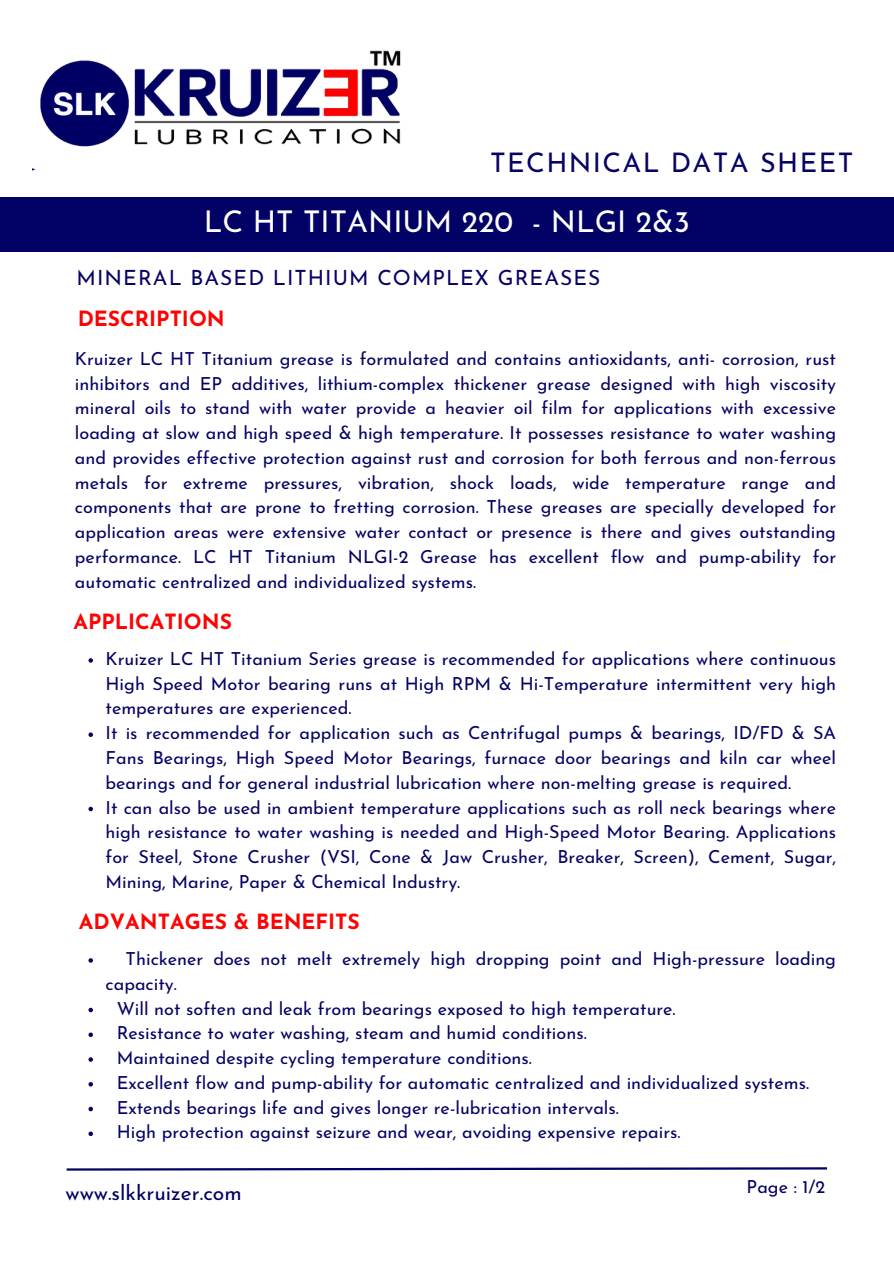
<style>
.page{position:relative;width:894px;height:1264px;background:#fff}
.page>*{position:absolute;margin:0;border:0;box-sizing:border-box;transform-origin:0 0}
.t1{font:30px "Josefin Sans";color:#fff}
.t2{font:27px "Josefin Sans";letter-spacing:.05em;color:#050364}
.t3{font:700 21px "Josefin Sans";color:#fd0303}
.t4{font:21px "Josefin Sans";letter-spacing:.05em;color:#050364}
.t5{font:21px "Josefin Sans";color:#020165}
.t6{font:18px/24.8px "Josefin Sans";color:#050364;text-align:justify}
</style>
<div class="page">
<div style="left:0;top:198px;width:893px;height:54px;background:#020165"></div>
<img style="left:33px;top:50px;width:368px;height:121px">
<svg style="left:88px;top:658px;width:5px;height:4px"></svg>
<svg style="left:88px;top:732px;width:5px;height:5px"></svg>
<svg style="left:88px;top:806px;width:5px;height:5px"></svg>
<svg style="left:88px;top:958px;width:5px;height:4px"></svg>
<svg style="left:88px;top:1007px;width:5px;height:5px"></svg>
<svg style="left:88px;top:1032px;width:5px;height:5px"></svg>
<svg style="left:88px;top:1057px;width:5px;height:4px"></svg>
<svg style="left:88px;top:1082px;width:5px;height:4px"></svg>
<svg style="left:88px;top:1106px;width:5px;height:5px"></svg>
<svg style="left:88px;top:1131px;width:5px;height:5px"></svg>
<svg style="left:66px;top:1167px;width:761px;height:4px"></svg>
<h1 class="t2" style="left:490px;top:152px;width:364px">TECHNICAL DATA SHEET</h1>
<p class="t1" style="left:204px;top:209px;width:487px">LC HT TITANIUM 220 - NLGI 2&amp;3</p>
<p class="t4" style="left:77px;top:269px;width:525px">MINERAL BASED LITHIUM COMPLEX GREASES</p>
<h4 class="t3" style="left:78px;top:310px;width:148px">DESCRIPTION</h4>
<h3 class="t6" style="left:75px;top:348px;width:762px">Kruizer LC HT Titanium grease is formulated and contains antioxidants, anti- corrosion, rust inhibitors and EP additives, lithium-complex thickener grease designed with high viscosity mineral oils to stand with water provide a heavier oil film for applications with excessive loading at slow and high speed &amp; high temperature. It possesses resistance to water washing and provides effective protection against rust and corrosion for both ferrous and non-ferrous metals for extreme pressures, vibration, shock loads, wide temperature range and components that are prone to fretting corrosion. These greases are specially developed for application areas were extensive water contact or presence is there and gives outstanding performance. LC HT Titanium NLGI-2 Grease has excellent flow and pump-ability for automatic centralized and individualized systems.</h3>
<p class="t3" style="left:73px;top:613px;width:160px">APPLICATIONS</p>
<h3 class="t6" style="left:105px;top:648px;width:731px">Kruizer LC HT Titanium Series grease is recommended for applications where continuous High Speed Motor bearing runs at High RPM &amp; Hi-Temperature intermittent very high temperatures are experienced.</h3>
<p class="t6" style="left:105px;top:722px;width:731px">It is recommended for application such as Centrifugal pumps &amp; bearings, ID/FD &amp; SA Fans Bearings, High Speed Motor Bearings, furnace door bearings and kiln car wheel bearings and for general industrial lubrication where non-melting grease is required.</p>
<p class="t6" style="left:105px;top:796px;width:731px">It can also be used in ambient temperature applications such as roll neck bearings where high resistance to water washing is needed and High-Speed Motor Bearing. Applications for Steel, Stone Crusher (VSI, Cone &amp; Jaw Crusher, Breaker, Screen), Cement, Sugar, Mining, Marine, Paper &amp; Chemical Industry.</p>
<p class="t3" style="left:79px;top:913px;width:282px">ADVANTAGES &amp; BENEFITS</p>
<h3 class="t6" style="left:105px;top:948px;width:731px;text-indent:20px">Thickener does not melt extremely high dropping point and High-pressure loading capacity.</h3>
<p class="t6" style="left:117px;top:997px;width:560px">Will not soften and leak from bearings exposed to high temperature.</p>
<p class="t6" style="left:117px;top:1022px;width:471px">Resistance to water washing, steam and humid conditions.</p>
<p class="t6" style="left:117px;top:1047px;width:416px">Maintained despite cycling temperature conditions.</p>
<p class="t6" style="left:117px;top:1071px;width:693px">Excellent flow and pump-ability for automatic centralized and individualized systems.</p>
<p class="t6" style="left:117px;top:1096px;width:503px">Extends bearings life and gives longer re-lubrication intervals.</p>
<p class="t6" style="left:117px;top:1121px;width:565px">High protection against seizure and wear, avoiding expensive repairs.</p>
<p class="t5" style="left:65px;top:1183px;width:178px">www.slkkruizer.com</p>
<h5 class="t6" style="left:746px;top:1175px;width:80px">Page : 1/2</h5>
</div>
